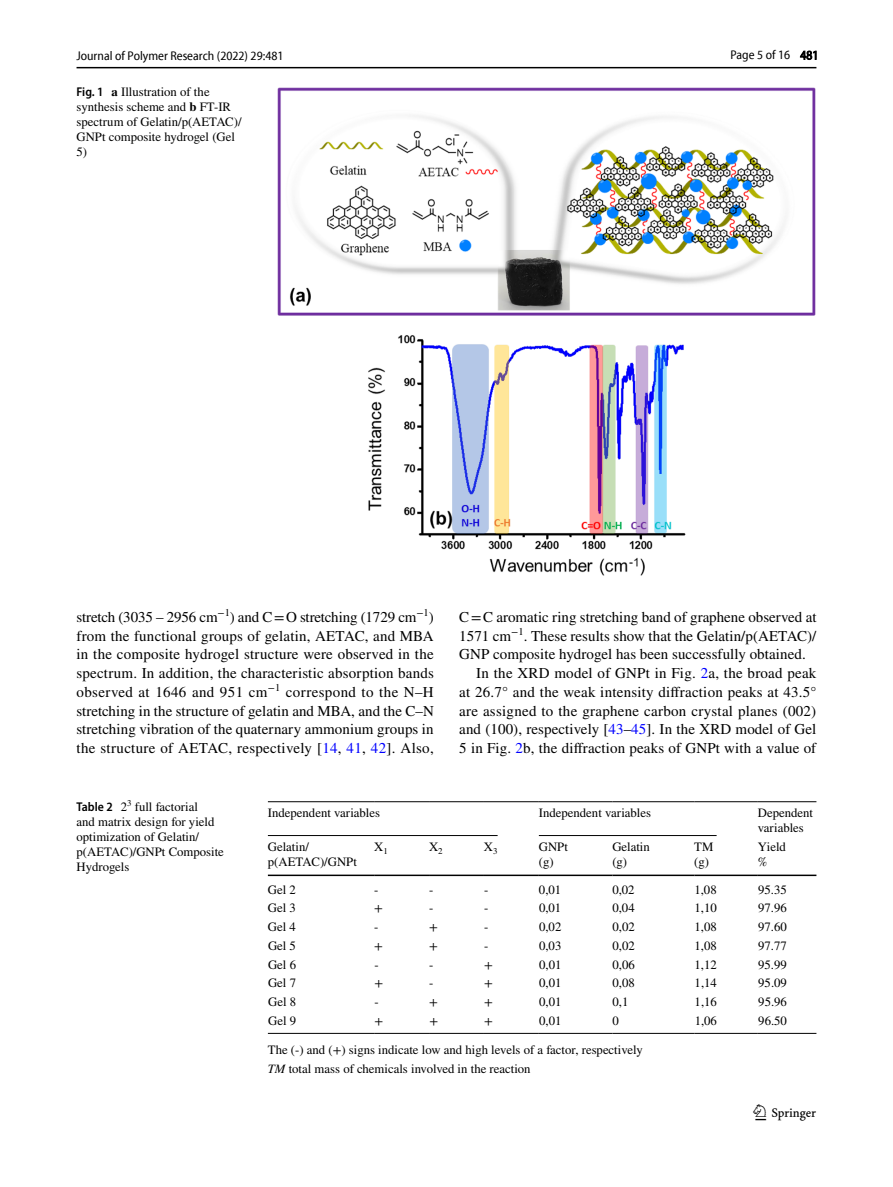
<style>
.page{position:relative;width:893px;height:1187px;background:#fff}
.page>*{position:absolute;margin:0;border:0;box-sizing:border-box;transform-origin:0 0}
.t1{font:22.5px "Springnew Regular 3";color:#000}
.t2{font:15px/18.8px "STIX";letter-spacing:.005em;color:#000;text-align:justify}
.t3{font:12.75px/15px "STIX";color:#000}
.t4{font:semi-condensed 12.75px "Myriad Pro Unic";color:#000}
.s1{font-family:"Myriad Pro";font-weight:600;font-stretch:semi-condensed}
.s2{font-weight:700}
.s3{color:#00f}
.s4{font-style:italic}
</style>
<div class="page">
<hr style="left:77px;top:67px;width:739px;height:1px;background:#000">
<img style="left:277px;top:87px;width:539px;height:489px">
<hr style="left:268px;top:801px;width:106px;height:1px;background:#000">
<hr style="left:374px;top:801px;width:55px;height:1px;background:#000">
<hr style="left:429px;top:801px;width:55px;height:1px;background:#000">
<hr style="left:484px;top:801px;width:55px;height:1px;background:#000">
<hr style="left:539px;top:801px;width:73px;height:1px;background:#000">
<hr style="left:612px;top:801px;width:82px;height:1px;background:#000">
<hr style="left:694px;top:801px;width:64px;height:1px;background:#000">
<hr style="left:758px;top:801px;width:58px;height:1px;background:#000">
<hr style="left:268px;top:874px;width:106px;height:2px;background:#000">
<hr style="left:374px;top:874px;width:55px;height:2px;background:#000">
<hr style="left:429px;top:874px;width:55px;height:2px;background:#000">
<hr style="left:484px;top:874px;width:55px;height:2px;background:#000">
<hr style="left:539px;top:874px;width:73px;height:2px;background:#000">
<hr style="left:612px;top:874px;width:82px;height:2px;background:#000">
<hr style="left:694px;top:874px;width:64px;height:2px;background:#000">
<hr style="left:758px;top:874px;width:58px;height:2px;background:#000">
<hr style="left:268px;top:1032px;width:106px;height:1px;background:#000">
<hr style="left:374px;top:1032px;width:55px;height:1px;background:#000">
<hr style="left:429px;top:1032px;width:55px;height:1px;background:#000">
<hr style="left:484px;top:1032px;width:55px;height:1px;background:#000">
<hr style="left:539px;top:1032px;width:73px;height:1px;background:#000">
<hr style="left:612px;top:1032px;width:82px;height:1px;background:#000">
<hr style="left:694px;top:1032px;width:64px;height:1px;background:#000">
<hr style="left:758px;top:1032px;width:58px;height:1px;background:#000">
<hr style="left:268px;top:835px;width:230px;height:1px;background:#000">
<hr style="left:539px;top:835px;width:178px;height:1px;background:#000">
<p class="t4" style="left:77px;top:51px;width:208px">Journal of Polymer Research (2022) 29:481</p>
<p class="t4" style="left:730px;top:50px;width:90px">Page 5 of 16 481</p>
<p class="t3" style="left:77px;top:85px;width:167px"><span class="s1">Fig. 1</span> <span class="s2">a</span> Illustration of the synthesis scheme and <span class="s2">b</span> FT-IR spectrum of Gelatin/p(AETAC)/<br>GNPt composite hydrogel (Gel<br>5)</p>
<p class="t2" style="left:77px;top:608px;width:359px">stretch (3035 – 2956 cm<sup>−1</sup>) and C=O stretching (1729 cm<sup>−1</sup>) from the functional groups of gelatin, AETAC, and MBA in the composite hydrogel structure were observed in the spectrum. In addition, the characteristic absorption bands observed at 1646 and 951 cm<sup>−1</sup> correspond to the N–H stretching in the structure of gelatin and MBA, and the C–N stretching vibration of the quaternary ammonium groups in the structure of AETAC, respectively [<span class="s3">14</span>, <span class="s3">41</span>, <span class="s3">42</span>]. Also,</p>
<p class="t2" style="left:459px;top:608px;width:359px">C=C aromatic ring stretching band of graphene observed at</p>
<p class="t2" style="left:459px;top:627px;width:359px">1571 cm<sup>−1</sup>. These results show that the Gelatin/p(AETAC)/</p>
<p class="t2" style="left:459px;top:646px;width:348px">GNP composite hydrogel has been successfully obtained.</p>
<p class="t2" style="left:476px;top:664px;width:342px">In the XRD model of GNPt in Fig. <span class="s3">2</span>a, the broad peak</p>
<p class="t2" style="left:459px;top:683px;width:359px">at 26.7° and the weak intensity diffraction peaks at 43.5°</p>
<p class="t2" style="left:459px;top:702px;width:358px">are assigned to the graphene carbon crystal planes (002)</p>
<p class="t2" style="left:459px;top:721px;width:359px">and (100), respectively [<span class="s3">43</span>–<span class="s3">45</span>]. In the XRD model of Gel</p>
<p class="t2" style="left:459px;top:739px;width:359px">5 in Fig. <span class="s3">2</span>b, the diffraction peaks of GNPt with a value of</p>
<p class="t3" style="left:77px;top:799px;width:149px"><span class="s1">Table 2</span> 2<sup>3</sup> full factorial<br>and matrix design for yield optimization of Gelatin/ p(AETAC)/GNPt Composite<br>Hydrogels</p>
<p class="t3" style="left:268px;top:805px;width:114px">Independent variables</p>
<p class="t3" style="left:539px;top:805px;width:114px">Independent variables</p>
<p class="t3" style="left:758px;top:805px;width:57px">Dependent variables</p>
<p class="t3" style="left:268px;top:839px;width:90px">Gelatin/ p(AETAC)/GNPt</p>
<p class="t3" style="left:374px;top:839px;width:15px">X<sub>1</sub></p>
<p class="t3" style="left:429px;top:839px;width:15px">X<sub>2</sub></p>
<p class="t3" style="left:484px;top:839px;width:15px">X<sub>3</sub></p>
<p class="t3" style="left:539px;top:839px;width:31px">GNPt (g)</p>
<p class="t3" style="left:612px;top:839px;width:39px">Gelatin (g)</p>
<p class="t3" style="left:694px;top:839px;width:21px">TM (g)</p>
<p class="t3" style="left:758px;top:839px;width:30px">Yield %</p>
<p class="t3" style="left:268px;top:882px;width:29px">Gel 2</p>
<p class="t3" style="left:374px;top:882px;width:6px">-</p>
<p class="t3" style="left:429px;top:882px;width:6px">-</p>
<p class="t3" style="left:484px;top:882px;width:6px">-</p>
<p class="t3" style="left:539px;top:882px;width:24px">0,01</p>
<p class="t3" style="left:612px;top:882px;width:24px">0,02</p>
<p class="t3" style="left:694px;top:882px;width:24px">1,08</p>
<p class="t3" style="left:758px;top:882px;width:30px">95.35</p>
<p class="t3" style="left:268px;top:901px;width:29px">Gel 3</p>
<p class="t3" style="left:374px;top:901px;width:10px">+</p>
<p class="t3" style="left:429px;top:901px;width:6px">-</p>
<p class="t3" style="left:484px;top:901px;width:6px">-</p>
<p class="t3" style="left:539px;top:901px;width:24px">0,01</p>
<p class="t3" style="left:612px;top:901px;width:24px">0,04</p>
<p class="t3" style="left:694px;top:901px;width:24px">1,10</p>
<p class="t3" style="left:758px;top:901px;width:30px">97.96</p>
<p class="t3" style="left:268px;top:920px;width:29px">Gel 4</p>
<p class="t3" style="left:374px;top:920px;width:6px">-</p>
<p class="t3" style="left:429px;top:920px;width:10px">+</p>
<p class="t3" style="left:484px;top:920px;width:6px">-</p>
<p class="t3" style="left:539px;top:920px;width:24px">0,02</p>
<p class="t3" style="left:612px;top:920px;width:24px">0,02</p>
<p class="t3" style="left:694px;top:920px;width:24px">1,08</p>
<p class="t3" style="left:758px;top:920px;width:30px">97.60</p>
<p class="t3" style="left:268px;top:938px;width:29px">Gel 5</p>
<p class="t3" style="left:374px;top:938px;width:10px">+</p>
<p class="t3" style="left:429px;top:938px;width:10px">+</p>
<p class="t3" style="left:484px;top:938px;width:6px">-</p>
<p class="t3" style="left:539px;top:938px;width:24px">0,03</p>
<p class="t3" style="left:612px;top:938px;width:24px">0,02</p>
<p class="t3" style="left:694px;top:938px;width:24px">1,08</p>
<p class="t3" style="left:758px;top:938px;width:30px">97.77</p>
<p class="t3" style="left:268px;top:957px;width:29px">Gel 6</p>
<p class="t3" style="left:374px;top:957px;width:6px">-</p>
<p class="t3" style="left:429px;top:957px;width:6px">-</p>
<p class="t3" style="left:484px;top:957px;width:10px">+</p>
<p class="t3" style="left:539px;top:957px;width:24px">0,01</p>
<p class="t3" style="left:612px;top:957px;width:24px">0,06</p>
<p class="t3" style="left:695px;top:957px;width:24px">1,12</p>
<p class="t3" style="left:758px;top:957px;width:30px">95.99</p>
<p class="t3" style="left:268px;top:976px;width:29px">Gel 7</p>
<p class="t3" style="left:374px;top:976px;width:10px">+</p>
<p class="t3" style="left:429px;top:976px;width:6px">-</p>
<p class="t3" style="left:484px;top:976px;width:10px">+</p>
<p class="t3" style="left:539px;top:976px;width:24px">0,01</p>
<p class="t3" style="left:613px;top:976px;width:24px">0,08</p>
<p class="t3" style="left:695px;top:976px;width:24px">1,14</p>
<p class="t3" style="left:758px;top:976px;width:30px">95.09</p>
<p class="t3" style="left:268px;top:995px;width:29px">Gel 8</p>
<p class="t3" style="left:374px;top:995px;width:6px">-</p>
<p class="t3" style="left:429px;top:995px;width:10px">+</p>
<p class="t3" style="left:484px;top:995px;width:10px">+</p>
<p class="t3" style="left:539px;top:995px;width:24px">0,01</p>
<p class="t3" style="left:613px;top:995px;width:17px">0,1</p>
<p class="t3" style="left:695px;top:995px;width:24px">1,16</p>
<p class="t3" style="left:758px;top:995px;width:30px">95.96</p>
<p class="t3" style="left:268px;top:1013px;width:29px">Gel 9</p>
<p class="t3" style="left:374px;top:1013px;width:10px">+</p>
<p class="t3" style="left:429px;top:1013px;width:10px">+</p>
<p class="t3" style="left:484px;top:1013px;width:10px">+</p>
<p class="t3" style="left:539px;top:1013px;width:24px">0,01</p>
<p class="t3" style="left:613px;top:1013px;width:8px">0</p>
<p class="t3" style="left:695px;top:1013px;width:24px">1,06</p>
<p class="t3" style="left:758px;top:1013px;width:30px">96.50</p>
<p class="t3" style="left:268px;top:1040px;width:376px;line-height:19.2px">The (-) and (+) signs indicate low and high levels of a factor, respectively<br><span class="s4">TM</span> total mass of chemicals involved in the reaction</p>
<h1 class="t1" style="left:755px;top:1104px;width:62px">1 3</h1>
</div>
